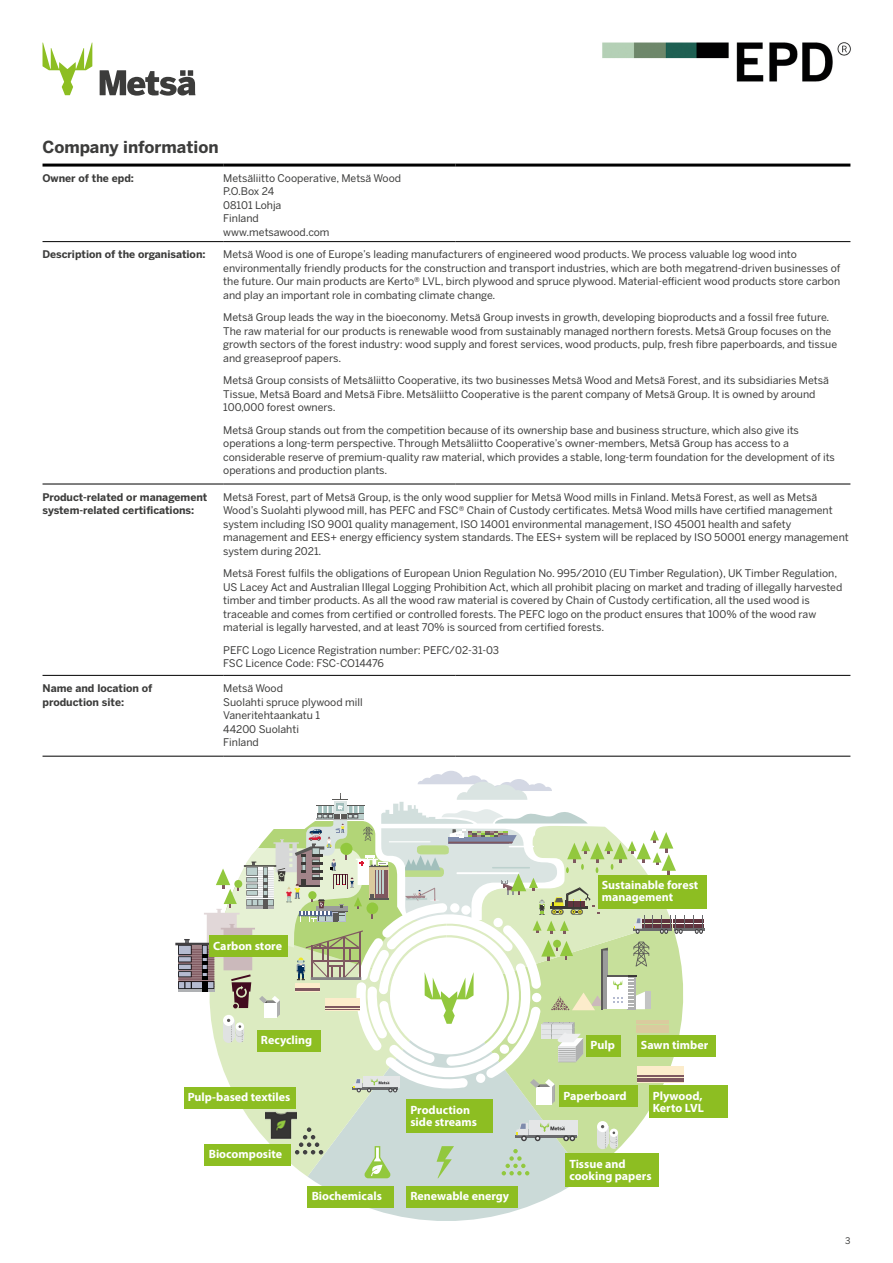
<style>
.page{position:relative;width:893px;height:1263px;background:#fff}
.page>*{position:absolute;margin:0;border:0;box-sizing:border-box;transform-origin:0 0}
.t1{font:700 16.5px "Benton Sans";color:#3c3c3b}
.t2{font:700 12px/12.1px "Myriad Pro";color:#fff}
.t3{font:10.5px/13.5px "Benton Sans";color:#3c3c3b}
.t4{font:700 10.5px/13.5px "Benton Sans";color:#3c3c3b}
.t5{font:9px "Benton Sans";color:#3c3c3b}
</style>
<div class="page">
<svg style="left:100px;top:70px;width:96px;height:26px"></svg>
<svg style="left:43px;top:42px;width:49px;height:53px"></svg>
<img style="left:602px;top:42px;width:249px;height:40px">
<svg style="left:43px;top:242px;width:180px;height:514px"></svg>
<hr style="left:43px;top:164px;width:180px;height:3px;background:#000">
<hr style="left:223px;top:164px;width:233px;height:3px;background:#000">
<hr style="left:456px;top:164px;width:394px;height:3px;background:#000">
<hr style="left:43px;top:241px;width:180px;height:1px;background:#000">
<hr style="left:223px;top:241px;width:233px;height:1px;background:#000">
<hr style="left:456px;top:241px;width:394px;height:1px;background:#000">
<hr style="left:43px;top:484px;width:180px;height:1px;background:#000">
<hr style="left:223px;top:484px;width:233px;height:1px;background:#000">
<hr style="left:456px;top:484px;width:394px;height:1px;background:#000">
<hr style="left:43px;top:675px;width:180px;height:1px;background:#000">
<hr style="left:223px;top:675px;width:233px;height:1px;background:#000">
<hr style="left:456px;top:675px;width:394px;height:1px;background:#000">
<hr style="left:43px;top:756px;width:180px;height:1px;background:#000">
<hr style="left:223px;top:756px;width:233px;height:1px;background:#000">
<hr style="left:456px;top:756px;width:394px;height:1px;background:#000">
<svg style="left:307px;top:1176px;width:262px;height:45px;fill:#cbdad8"></svg>
<svg style="left:446px;top:925px;width:257px;height:251px"></svg>
<svg style="left:189px;top:1105px;width:257px;height:71px"></svg>
<div style="left:597px;top:1129px;width:11px;height:20px;background:#e0e2e2;border-radius:6px"></div>
<div style="left:597px;top:1126px;width:11px;height:17px;background:#e0e2e2"></div>
<div style="left:597px;top:1121px;width:11px;height:11px;background:#fff;border-radius:50%"></div>
<svg style="left:601px;top:1125px;width:17px;height:24px"></svg>
<hr style="left:674px;top:929px;width:30px;height:2px;background:#696a6d">
<hr style="left:674px;top:919px;width:30px;height:1px;background:#60333e">
<hr style="left:674px;top:921px;width:30px;height:2px;background:#60333e">
<hr style="left:674px;top:924px;width:30px;height:1px;background:#60333e">
<hr style="left:674px;top:926px;width:30px;height:2px;background:#60333e">
<svg style="left:693px;top:915px;width:10px;height:19px"></svg>
<div style="left:530px;top:1120px;width:48px;height:15px;background:#e4e6e7"></div>
<hr style="left:515px;top:1135px;width:62px;height:3px;background:#696a6d">
<svg style="left:516px;top:1122px;width:59px;height:19px"></svg>
<svg style="left:502px;top:1149px;width:27px;height:26px"></svg>
<svg style="left:295px;top:1127px;width:28px;height:27px"></svg>
<svg style="left:437px;top:1146px;width:17px;height:32px"></svg>
<hr style="left:175px;top:943px;width:42px;height:2px;background:#414042">
<svg style="left:364px;top:1146px;width:27px;height:32px"></svg>
<svg style="left:178px;top:771px;width:507px;height:334px"></svg>
<img style="left:266px;top:1111px;width:31px;height:28px">
<div style="left:209px;top:936px;width:79px;height:21px;background:#8dbe22"></div>
<div style="left:257px;top:1030px;width:64px;height:21px;background:#8dbe22"></div>
<div style="left:184px;top:1087px;width:112px;height:21px;background:#8dbe22"></div>
<div style="left:205px;top:1144px;width:86px;height:21px;background:#8dbe22"></div>
<div style="left:560px;top:1085px;width:78px;height:22px;background:#8dbe22"></div>
<div style="left:308px;top:1186px;width:86px;height:21px;background:#8dbe22"></div>
<div style="left:406px;top:1186px;width:112px;height:21px;background:#8dbe22"></div>
<div style="left:406px;top:1099px;width:87px;height:34px;background:#8dbe22"></div>
<div style="left:637px;top:1035px;width:78px;height:21px;background:#8dbe22"></div>
<div style="left:649px;top:1085px;width:78px;height:33px;background:#8dbe22"></div>
<div style="left:566px;top:1153px;width:93px;height:34px;background:#8dbe22"></div>
<div style="left:598px;top:875px;width:109px;height:33px;background:#8dbe22"></div>
<div style="left:587px;top:1035px;width:34px;height:21px;background:#8dbe22"></div>
<h1 class="t1" style="left:43px;top:137px;width:178px">Company information</h1>
<p class="t4" style="left:43px;top:171px;width:93px">Owner of the epd:</p>
<p class="t3" style="left:223px;top:171px;width:179px">Metsäliitto Cooperative, Metsä Wood<br>P.O.Box 24<br>08101 Lohja<br>Finland<br>www.metsawood.com</p>
<p class="t4" style="left:43px;top:248px;width:165px">Description of the organisation:</p>
<p class="t3" style="left:223px;top:248px;width:619px">Metsä Wood is one of Europe’s leading manufacturers of engineered wood products. We process valuable log wood into environmentally friendly products for the construction and transport industries, which are both megatrend-driven businesses of the future. Our main products are Kerto® LVL, birch plywood and spruce plywood. Material-efficient wood products store carbon and play an important role in combating climate change.</p>
<p class="t3" style="left:223px;top:311px;width:615px">Metsä Group leads the way in the bioeconomy. Metsä Group invests in growth, developing bioproducts and a fossil free future.<br>The raw material for our products is renewable wood from sustainably managed northern forests. Metsä Group focuses on the growth sectors of the forest industry: wood supply and forest services, wood products, pulp, fresh fibre paperboards, and tissue and greaseproof papers.</p>
<p class="t3" style="left:223px;top:374px;width:607px">Metsä Group consists of Metsäliitto Cooperative, its two businesses Metsä Wood and Metsä Forest, and its subsidiaries Metsä<br>Tissue, Metsä Board and Metsä Fibre. Metsäliitto Cooperative is the parent company of Metsä Group. It is owned by around<br>100,000 forest owners.</p>
<p class="t3" style="left:223px;top:423px;width:613px">Metsä Group stands out from the competition because of its ownership base and business structure, which also give its operations a long-term perspective. Through Metsäliitto Cooperative’s owner-members, Metsä Group has access to a considerable reserve of premium-quality raw material, which provides a stable, long-term foundation for the development of its operations and production plants.</p>
<p class="t4" style="left:43px;top:490px;width:166px">Product-related or management system-related certifications:</p>
<p class="t3" style="left:223px;top:490px;width:627px">Metsä Forest, part of Metsä Group, is the only wood supplier for Metsä Wood mills in Finland. Metsä Forest, as well as Metsä Wood’s Suolahti plywood mill, has PEFC and FSC® Chain of Custody certificates. Metsä Wood mills have certified management system including ISO 9001 quality management, ISO 14001 environmental management, ISO 45001 health and safety management and EES+ energy efficiency system standards. The EES+ system will be replaced by ISO 50001 energy management system during 2021.</p>
<p class="t3" style="left:223px;top:567px;width:621px">Metsä Forest fulfils the obligations of European Union Regulation No. 995/2010 (EU Timber Regulation), UK Timber Regulation, US Lacey Act and Australian Illegal Logging Prohibition Act, which all prohibit placing on market and trading of illegally harvested timber and timber products. As all the wood raw material is covered by Chain of Custody certification, all the used wood is traceable and comes from certified or controlled forests. The PEFC logo on the product ensures that 100% of the wood raw material is legally harvested, and at least 70% is sourced from certified forests.</p>
<p class="t3" style="left:223px;top:643px;width:277px">PEFC Logo Licence Registration number: PEFC/02-31-03<br>FSC Licence Code: FSC-CO14476</p>
<p class="t4" style="left:43px;top:681px;width:111px">Name and location of production site:</p>
<p class="t3" style="left:223px;top:681px;width:141px">Metsä Wood<br>Suolahti spruce plywood mill<br>Vaneritehtaankatu 1<br>44200 Suolahti<br>Finland</p>
<p class="t2" style="left:213px;top:939px;width:70px">Carbon store</p>
<p class="t2" style="left:261px;top:1034px;width:53px">Recycling</p>
<p class="t2" style="left:188px;top:1091px;width:104px">Pulp-based textiles</p>
<p class="t2" style="left:209px;top:1148px;width:75px">Biocomposite</p>
<p class="t2" style="left:410px;top:1103px;width:68px">Production side streams</p>
<p class="t2" style="left:312px;top:1190px;width:72px">Biochemicals</p>
<p class="t2" style="left:410px;top:1190px;width:100px">Renewable energy</p>
<p class="t2" style="left:602px;top:879px;width:98px">Sustainable forest management</p>
<p class="t2" style="left:591px;top:1039px;width:26px">Pulp</p>
<p class="t2" style="left:641px;top:1039px;width:69px">Sawn timber</p>
<p class="t2" style="left:563px;top:1089px;width:65px">Paperboard</p>
<p class="t2" style="left:653px;top:1089px;width:53px">Plywood,<br>Kerto LVL</p>
<p class="t2" style="left:569px;top:1157px;width:84px">Tissue and cooking papers</p>
<p class="t5" style="left:845px;top:1235px;width:7px">3</p>
</div>
